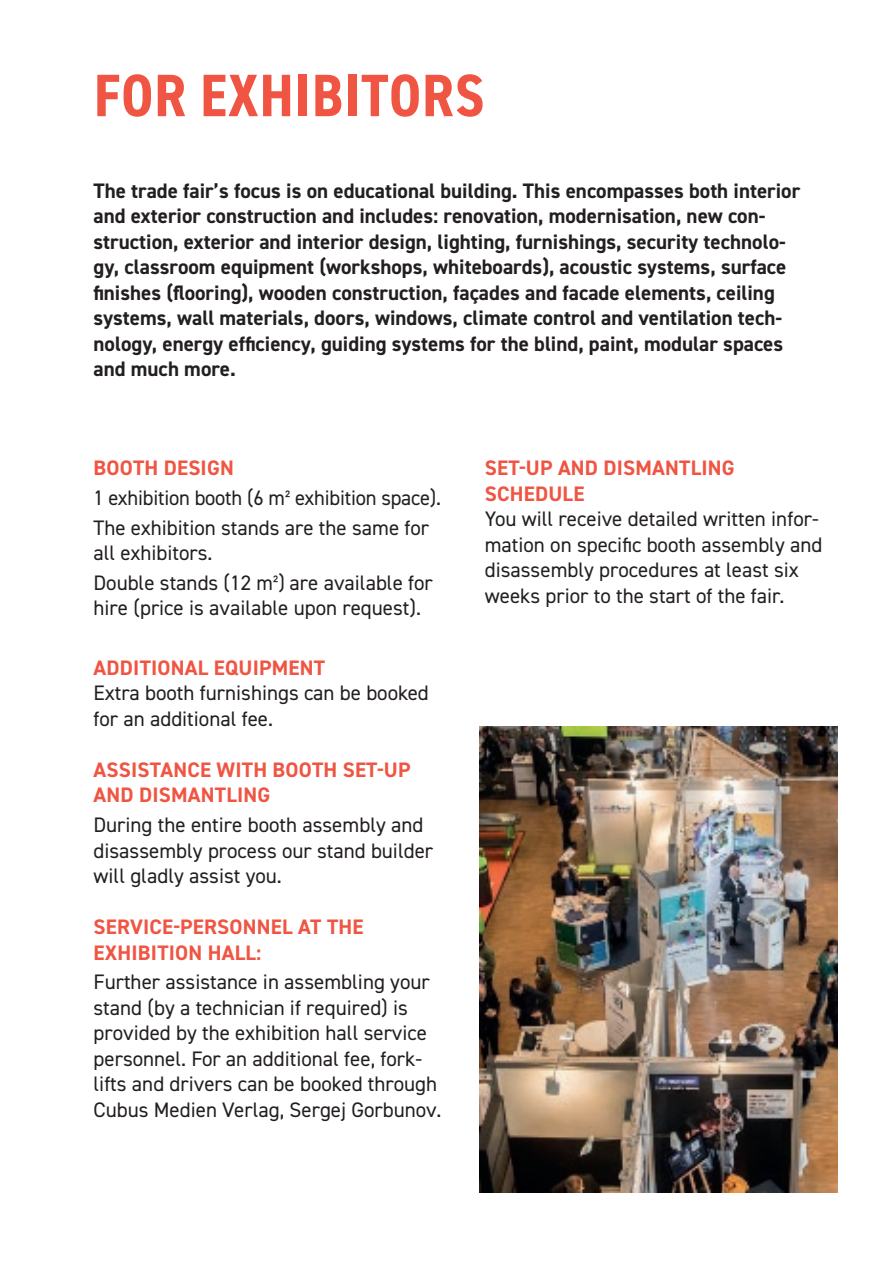
<style>
.page{position:relative;width:893px;height:1263px;background:#fff}
.page>*{position:absolute;margin:0;border:0;box-sizing:border-box;transform-origin:0 0}
.t1{font:700 condensed 60px "DIN2014";letter-spacing:.015em;color:#f05543}
.t2{font:21px/25.5px "DIN2014";color:#231f20}
.t3{font:700 21px/25.5px "DIN2014";color:#231f20}
.t4{font:700 21px/25.5px "DIN2014";letter-spacing:.01em;color:#f05543}
</style>
<div class="page">
<img style="left:479px;top:726px;width:359px;height:466px">
<h1 class="t1" style="left:94px;top:56px;width:392px">FOR EXHIBITORS</h1>
<p class="t3" style="left:94px;top:178px;width:708px">The trade fair’s focus is on educational building. This encompasses both interior and exterior construction and includes: renovation, modernisation, new con&shy;struction, exterior and interior design, lighting, furnishings, security technolo&shy;gy, classroom equipment (workshops, whiteboards), acoustic systems, surface finishes (flooring), wooden construction, façades and facade elements, ceiling systems, wall materials, doors, windows, climate control and ventilation tech&shy;nology, energy efficiency, guiding systems for the blind, paint, modular spaces and much more.</p>
<p class="t4" style="left:94px;top:455px;width:142px">BOOTH DESIGN</p>
<p class="t2" style="left:94px;top:482px;width:349px;line-height:29.7px">1 exhibition booth (6 m² exhibition space).<br>The exhibition stands are the same for</p>
<p class="t2" style="left:94px;top:538px;width:341px;line-height:29.7px">all exhibitors.<br>Double stands (12 m²) are available for</p>
<p class="t2" style="left:94px;top:595px;width:329px">hire (price is available upon request).</p>
<p class="t4" style="left:94px;top:655px;width:233px">ADDITIONAL EQUIPMENT</p>
<p class="t2" style="left:94px;top:680px;width:337px">Extra booth furnishings can be booked for an additional fee.</p>
<p class="t4" style="left:94px;top:757px;width:318px">ASSISTANCE WITH BOOTH SET-UP<br>AND DISMANTLING</p>
<p class="t2" style="left:94px;top:812px;width:341px">During the entire booth assembly and disassembly process our stand builder will gladly assist you.</p>
<p class="t4" style="left:94px;top:914px;width:271px">SERVICE-PERSONNEL AT THE<br>EXHIBITION HALL:</p>
<p class="t2" style="left:94px;top:969px;width:349px">Further assistance in assembling your stand (by a technician if required) is provided by the exhibition hall service personnel. For an additional fee, fork&shy;lifts and drivers can be booked through Cubus Medien Verlag, Sergej Gorbunov.</p>
<p class="t4" style="left:485px;top:455px;width:251px">SET-UP AND DISMANTLING<br>SCHEDULE</p>
<p class="t2" style="left:485px;top:506px;width:339px">You will receive detailed written infor&shy;mation on specific booth assembly and disassembly procedures at least six weeks prior to the start of the fair.</p>
</div>
